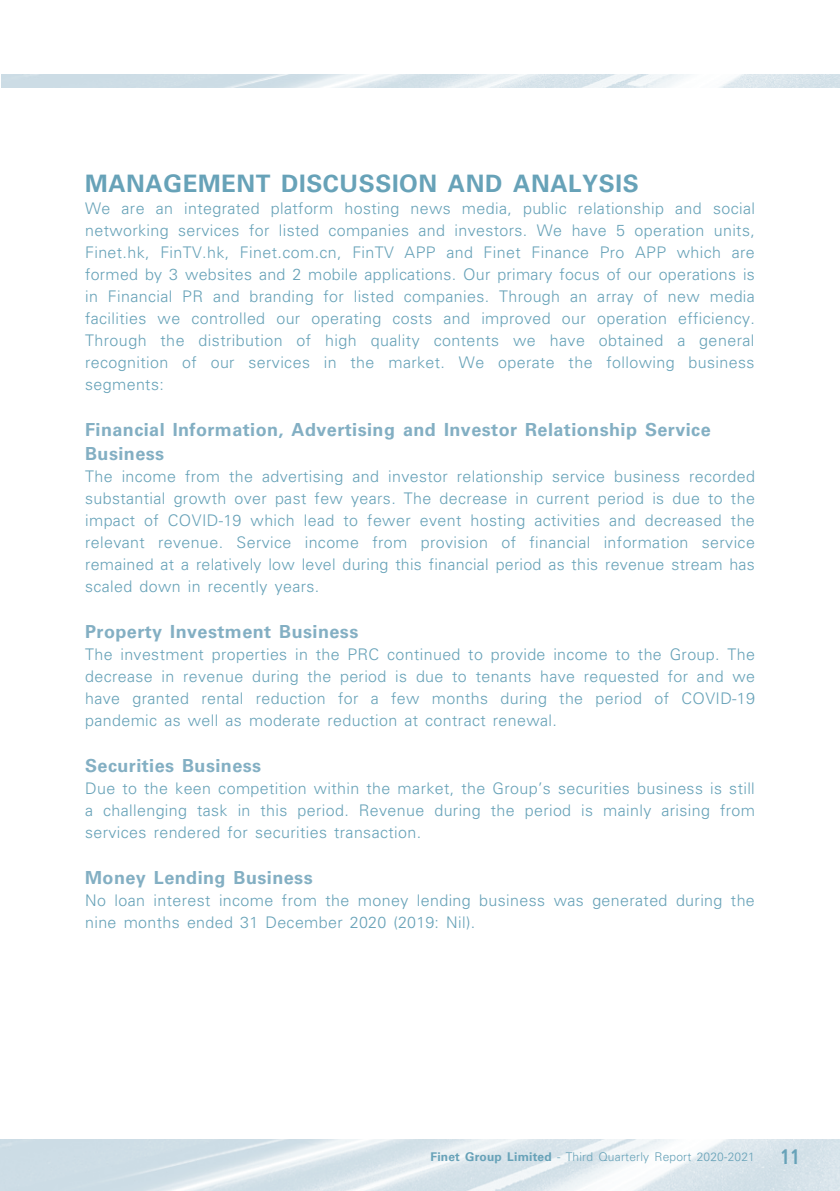
<style>
.page{position:relative;width:840px;height:1191px;background:#fff}
.page>*{position:absolute;margin:0;border:0;box-sizing:border-box;transform-origin:0 0}
._03_Title{font:700 24px "Univers LT Std";letter-spacing:.025em;color:#67a2b8}
._04___H2{font:700 18px/24px "Univers LT Std";letter-spacing:.025em;color:#83afc3}
._01_Body_Text{font:300 16px/22px "Univers LT Std";letter-spacing:.025em;color:#67a2b8;text-align:justify}
.t1{font:300 12px "Univers LT Std";letter-spacing:.015em;color:#67a2b8}
.s1{font-weight:700}
.s2{font-family:"Frutiger LT Std";font-weight:700;font-stretch:condensed;font-size:21px}
</style>
<div class="page">
<img style="left:0;top:1139px;width:839px;height:52px">
<img style="left:1px;top:75px;width:838px;height:13px">
<p class="_03_Title" style="left:85px;top:169px;width:554px">MANAGEMENT DISCUSSION AND ANALYSIS</p>
<p class="_01_Body_Text" style="left:85px;top:197px;width:671px">We are an integrated platform hosting news media, public relationship and social networking services for listed companies and investors. We have 5 operation units, Finet.hk, FinTV.hk, Finet.com.cn, FinTV APP and Finet Finance Pro APP which are formed by 3 websites and 2 mobile applications. Our primary focus of our operations is in Financial PR and branding for listed companies. Through an array of new media facilities we controlled our operating costs and improved our operation efficiency.<br>Through the distribution of high quality contents we have obtained a general recognition of our services in the market. We operate the following business segments:</p>
<p class="_04___H2" style="left:85px;top:417px;width:626px">Financial Information, Advertising and Investor Relationship Service<br>Business</p>
<p class="_01_Body_Text" style="left:85px;top:465px;width:671px">The income from the advertising and investor relationship service business recorded substantial growth over past few years. The decrease in current period is due to the impact of COVID-19 which lead to fewer event hosting activities and decreased the relevant revenue. Service income from provision of financial information service remained at a relatively low level during this financial period as this revenue stream has scaled down in recently years.</p>
<p class="_04___H2" style="left:85px;top:619px;width:275px">Property Investment Business</p>
<p class="_01_Body_Text" style="left:85px;top:643px;width:671px">The investment properties in the PRC continued to provide income to the Group. The decrease in revenue during the period is due to tenants have requested for and we have granted rental reduction for a few months during the period of COVID-19 pandemic as well as moderate reduction at contract renewal.</p>
<p class="_04___H2" style="left:85px;top:753px;width:177px">Securities Business</p>
<p class="_01_Body_Text" style="left:85px;top:777px;width:671px">Due to the keen competition within the market, the Group’s securities business is still a challenging task in this period. Revenue during the period is mainly arising from services rendered for securities transaction.</p>
<p class="_04___H2" style="left:85px;top:865px;width:229px">Money Lending Business</p>
<p class="_01_Body_Text" style="left:85px;top:889px;width:671px">No loan interest income from the money lending business was generated during the nine months ended 31 December 2020 (2019: Nil).</p>
<p class="t1" style="left:430px;top:1149px;width:370px"><span class="s1">Finet Group Limited</span> - Third Quarterly Report 2020-2021 <span class="s2">11</span></p>
</div>
